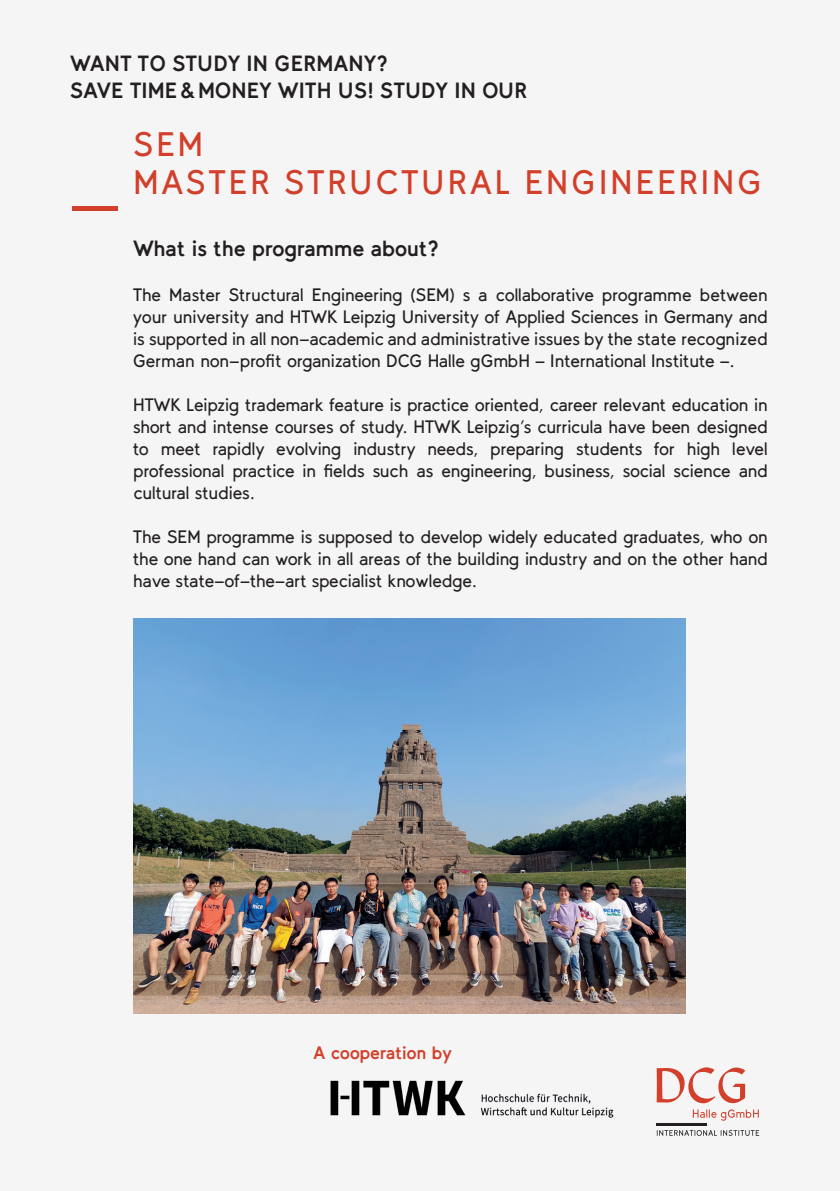
<style>
.page{position:relative;width:840px;height:1191px;background:#fff}
.page>*{position:absolute;margin:0;border:0;box-sizing:border-box;transform-origin:0 0}
.t1{font:34px/38px "Tilde";letter-spacing:.09em;color:#d23f2a}
.t2{font:700 22px/26.4px "Tilde";letter-spacing:.01em;color:#231f20}
.t3{font:700 22px "Tilde";letter-spacing:-.03em;color:#231f20}
.t4{font:18px/22px "Tilde";letter-spacing:-.01em;color:#231f20;text-align:justify}
.t5{font:700 18px "Tilde";letter-spacing:-.02em;color:#d23f2a}
</style>
<div class="page">
<div style="left:0;top:0;width:839px;height:1191px;background:#f5f5f6"></div>
<hr style="left:72px;top:206px;width:45px;height:4px;background:#d23f2a">
<img style="left:330px;top:1080px;width:284px;height:38px">
<img style="left:133px;top:618px;width:552px;height:395px">
<svg style="left:692px;top:1109px;width:66px;height:11px"></svg>
<svg style="left:656px;top:1067px;width:88px;height:36px"></svg>
<svg style="left:656px;top:1130px;width:102px;height:5px"></svg>
<hr style="left:656px;top:1123px;width:50px;height:2px;background:#231f20">
<p class="t2" style="left:70px;top:51px;width:458px">WANT TO STUDY IN GERMANY?<br>SAVE TIME &amp; MONEY WITH US! STUDY IN OUR</p>
<h1 class="t1" style="left:133px;top:126px;width:629px">SEM<br>MASTER STRUCTURAL ENGINEERING</h1>
<p class="t3" style="left:133px;top:236px;width:306px">What is the programme about?</p>
<p class="t4" style="left:133px;top:284px;width:635px">The Master Structural Engineering (SEM) s a collaborative programme between your university and HTWK Leipzig University of Applied Sciences in Germany and is supported in all non-academic and administrative issues by the state recognized German non-profit organization DCG Halle gGmbH - International Institute -.</p>
<p class="t4" style="left:133px;top:394px;width:635px">HTWK Leipzig trademark feature is practice oriented, career relevant education in short and intense courses of study. HTWK Leipzig’s curricula have been designed to meet rapidly evolving industry needs, preparing students for high level professional practice in fields such as engineering, business, social science and cultural studies.</p>
<p class="t4" style="left:133px;top:526px;width:635px">The SEM programme is supposed to develop widely educated graduates, who on the one hand can work in all areas of the building industry and on the other hand have state-of-the-art specialist knowledge.</p>
<p class="t5" style="left:313px;top:1042px;width:140px">A cooperation by</p>
</div>
